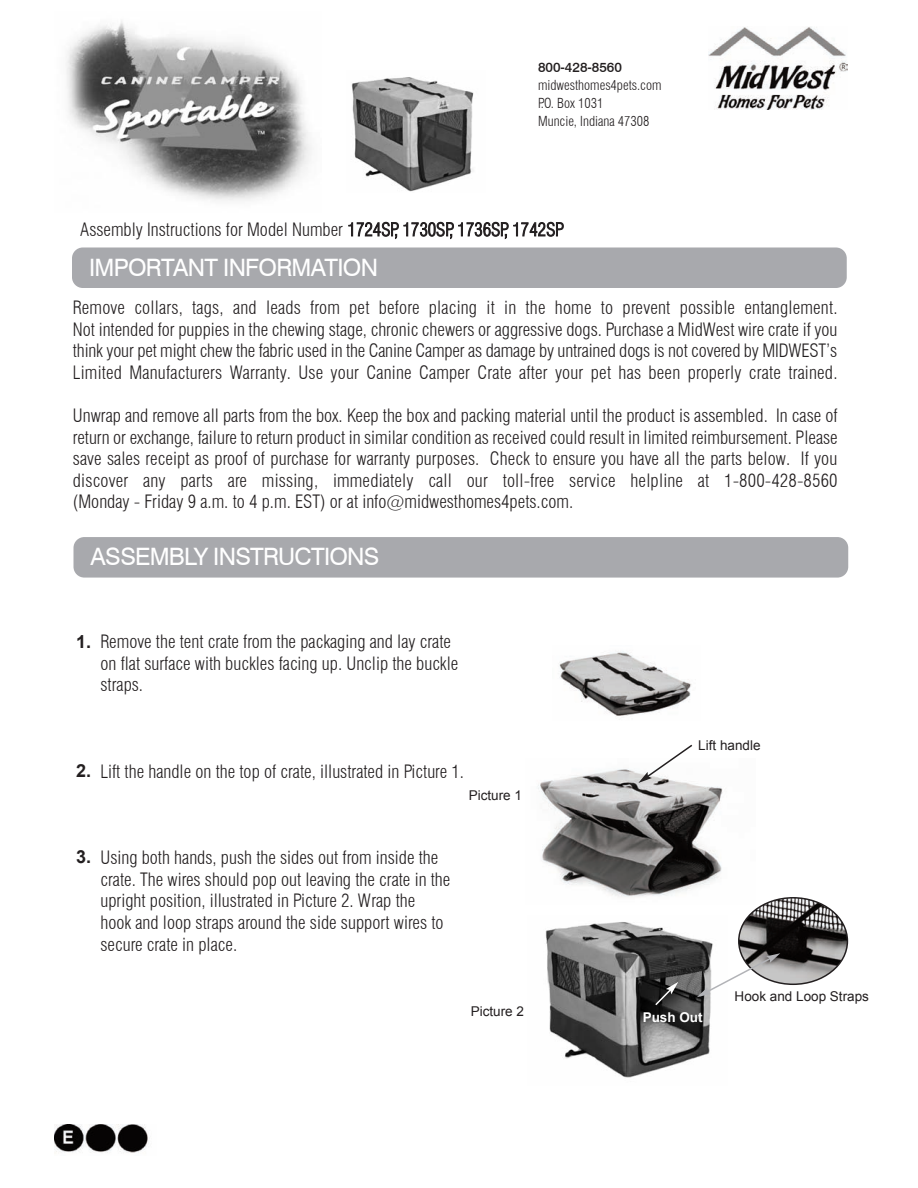
<style>
.page{position:relative;width:918px;height:1188px;background:#fff}
.page>*{position:absolute;margin:0;border:0;box-sizing:border-box;transform-origin:0 0}
.t1{font:24px "Swiss 721 BT";letter-spacing:-.03em;color:#fff}
.t2{font:300 condensed 18px/21.6px "Swiss 721 BT";color:#231f20;text-align:justify}
.t3{font:700 18px "Arial";color:#231f20}
.t4{font:300 condensed 13.5px/18px "Swiss 721 BT";color:#231f20}
.t5{font:13.5px "Arial";color:#231f20}
.t6{font:500 13.5px "Swiss 721 BT";color:#231f20}
.t7{font:700 13.5px "Arial";color:#fff}
</style>
<div class="page">
<img style="left:66px;top:21px;width:246px;height:180px">
<div style="left:72px;top:248px;width:775px;height:40px;background:#a8a9ad;border-radius:11px"></div>
<img style="left:54px;top:1124px;width:94px;height:29px">
<div style="left:74px;top:537px;width:774px;height:41px;background:#a8a9ad;border-radius:11px"></div>
<img style="left:538px;top:769px;width:185px;height:128px">
<img style="left:545px;top:922px;width:166px;height:156px">
<svg style="left:654px;top:982px;width:24px;height:25px"></svg>
<img style="left:559px;top:651px;width:133px;height:65px">
<svg style="left:638px;top:744px;width:56px;height:39px"></svg>
<img style="left:351px;top:77px;width:123px;height:115px">
<svg style="left:697px;top:897px;width:151px;height:100px"></svg>
<img style="left:708px;top:27px;width:139px;height:83px">
<p class="t6" style="left:538px;top:59px;width:85px">800-428-8560</p>
<p class="t4" style="left:538px;top:76px;width:125px">midwesthomes4pets.com<br>P.O. Box 1031<br>Muncie, Indiana 47308</p>
<p class="t2" style="left:80px;top:219px;width:485px">Assembly Instructions for Model Number 1724SP, 1730SP, 1736SP, 1742SP</p>
<h1 class="t1" style="left:89px;top:253px;width:291px">IMPORTANT INFORMATION</h1>
<p class="t2" style="left:73px;top:297px;width:766px">Remove collars, tags, and leads from pet before placing it in the home to prevent possible entanglement.<br>Not intended for puppies in the chewing stage, chronic chewers or aggressive dogs. Purchase a MidWest wire crate if you think your pet might chew the fabric used in the Canine Camper as damage by untrained dogs is not covered by MIDWEST’s Limited Manufacturers Warranty. Use your Canine Camper Crate after your pet has been properly crate trained.</p>
<p class="t2" style="left:73px;top:405px;width:766px">Unwrap and remove all parts from the box. Keep the box and packing material until the product is assembled. In case of return or exchange, failure to return product in similar condition as received could result in limited reimbursement. Please save sales receipt as proof of purchase for warranty purposes. Check to ensure you have all the parts below. If you discover any parts are missing, immediately call our toll-free service helpline at 1-800-428-8560 (Monday - Friday 9 a.m. to 4 p.m. EST) or at info@midwesthomes4pets.com.</p>
<h1 class="t1" style="left:91px;top:542px;width:290px">ASSEMBLY INSTRUCTIONS</h1>
<p class="t3" style="left:76px;top:632px;width:17px">1.</p>
<p class="t2" style="left:100px;top:631px;width:359px;text-align:left">Remove the tent crate from the packaging and lay crate on flat surface with buckles facing up. Unclip the buckle straps.</p>
<p class="t5" style="left:698px;top:738px;width:64px">Lift handle</p>
<p class="t3" style="left:76px;top:761px;width:17px">2.</p>
<p class="t2" style="left:100px;top:760px;width:365px">Lift the handle on the top of crate, illustrated in Picture 1.</p>
<p class="t5" style="left:469px;top:788px;width:55px">Picture 1</p>
<p class="t3" style="left:76px;top:847px;width:17px">3.</p>
<p class="t2" style="left:100px;top:847px;width:351px;text-align:left">Using both hands, push the sides out from inside the crate. The wires should pop out leaving the crate in the upright position, illustrated in Picture 2. Wrap the hook and loop straps around the side support wires to secure crate in place.</p>
<p class="t5" style="left:471px;top:1003px;width:55px">Picture 2</p>
<p class="t7" style="left:643px;top:1010px;width:62px">Push Out</p>
<p class="t5" style="left:735px;top:989px;width:136px">Hook and Loop Straps</p>
</div>
